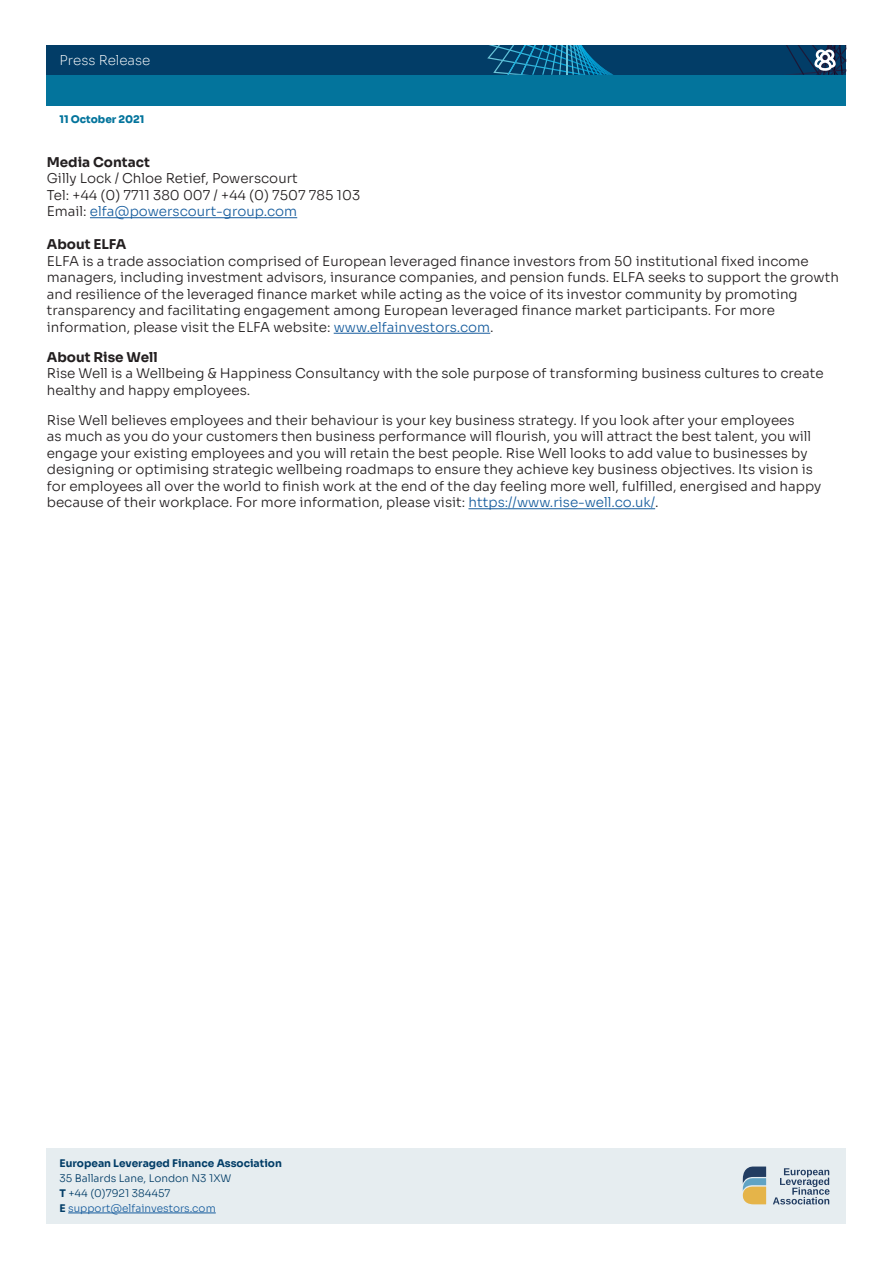
<style>
.page{position:relative;width:893px;height:1263px;background:#fff}
.page>*{position:absolute;margin:0;border:0;box-sizing:border-box;transform-origin:0 0}
._05_1_BODYTEXT_01_So{font:300 13.5px/16.5px "Sora";color:#231f20}
._05_1_BODYTEXT_01_So-2{font:700 13.5px "Sora";color:#231f20}
._05_1_BODYTEXT_01_So-3{font:300 13.5px "Sora";color:#175d9e}
.t1{font:200 13.5px "Sora";color:#fff}
.t2{font:300 10.5px "Sora";color:#023d67}
.t3{font:700 10.5px "Sora";color:#023d67}
.t4{font:300 10.5px "Sora";color:#175d9e}
.t5{font:800 10.5px "Sora";color:#03749c}
.s1{color:#231f20}
.s2{color:#175d9e}
.s3{font-weight:700}
.s4{font-weight:700;color:#023d67}
</style>
<div class="page">
<div style="left:47px;top:75px;width:799px;height:30px;background:#03749c"></div>
<div style="left:47px;top:45px;width:799px;height:30px;background:#023d67"></div>
<hr style="left:90px;top:217px;width:207px;height:1px;background:#175d9e">
<hr style="left:334px;top:333px;width:156px;height:1px;background:#175d9e">
<hr style="left:468px;top:508px;width:187px;height:1px;background:#175d9e">
<div style="left:47px;top:1148px;width:799px;height:75px;background:#e6edf0"></div>
<hr style="left:68px;top:1213px;width:148px;height:1px;background:#175d9e">
<svg style="left:742px;top:1166px;width:24px;height:38px"></svg>
<svg style="left:773px;top:1168px;width:56px;height:36px"></svg>
<svg style="left:487px;top:45px;width:359px;height:30px"></svg>
<p class="t1" style="left:60px;top:49px;width:92px">Press Release</p>
<p class="t5" style="left:60px;top:111px;width:86px">11 October 2021</p>
<p class="_05_1_BODYTEXT_01_So-2" style="left:47px;top:151px;width:105px">Media Contact</p>
<p class="_05_1_BODYTEXT_01_So" style="left:47px;top:169px;width:253px">Gilly Lock / Chloe Retief, Powerscourt</p>
<p class="_05_1_BODYTEXT_01_So" style="left:47px;top:186px;width:315px">Tel: +44 (0) 7711 380 007 / +44 (0) 7507 785 103</p>
<p class="_05_1_BODYTEXT_01_So-3" style="left:47px;top:200px;width:252px"><span class="s1">Email:</span> elfa@powerscourt-group.com</p>
<p class="_05_1_BODYTEXT_01_So-2" style="left:47px;top:233px;width:81px">About ELFA</p>
<p class="_05_1_BODYTEXT_01_So" style="left:47px;top:252px;width:794px">ELFA is a trade association comprised of European leveraged finance investors from 50 institutional fixed income managers, including investment advisors, insurance companies, and pension funds. ELFA seeks to support the growth and resilience of the leveraged finance market while acting as the voice of its investor community by promoting transparency and facilitating engagement among European leveraged finance market participants. For more information, please visit the ELFA website: <span class="s2">www.elfainvestors.com</span>.</p>
<p class="_05_1_BODYTEXT_01_So-2" style="left:47px;top:346px;width:112px">About Rise Well</p>
<p class="_05_1_BODYTEXT_01_So" style="left:47px;top:364px;width:778px">Rise Well is a Wellbeing &amp; Happiness Consultancy with the sole purpose of transforming business cultures to create healthy and happy employees.</p>
<p class="_05_1_BODYTEXT_01_So" style="left:47px;top:411px;width:776px">Rise Well believes employees and their behaviour is your key business strategy. If you look after your employees<br>as much as you do your customers then business performance will flourish, you will attract the best talent, you will engage your existing employees and you will retain the best people. Rise Well looks to add value to businesses by designing or optimising strategic wellbeing roadmaps to ensure they achieve key business objectives. Its vision is for employees all over the world to finish work at the end of the day feeling more well, fulfilled, energised and happy because of their workplace. For more information, please visit: <span class="s2">https://www.rise-well.co.uk/</span>.</p>
<p class="t3" style="left:60px;top:1154px;width:224px">European Leveraged Finance Association</p>
<p class="t2" style="left:60px;top:1169px;width:173px">35 Ballards Lane, London N3 1XW</p>
<p class="t2" style="left:60px;top:1184px;width:112px"><span class="s3">T</span> +44 (0)7921 384457</p>
<p class="t4" style="left:60px;top:1199px;width:158px"><span class="s4">E</span> support@elfainvestors.com</p>
</div>
